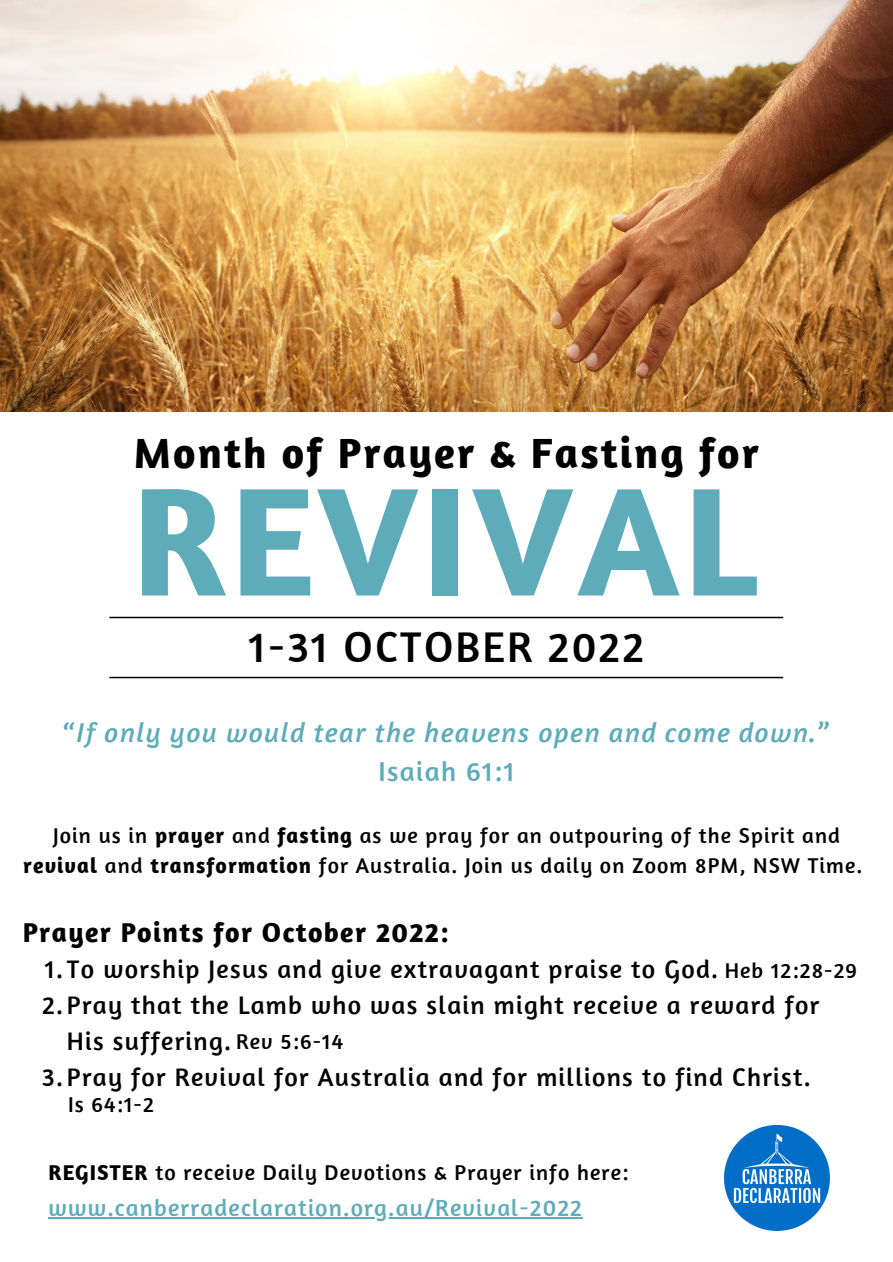
<style>
.page{position:relative;width:893px;height:1262px;background:#fff}
.page>*{position:absolute;margin:0;border:0;box-sizing:border-box;transform-origin:0 0}
.t1{font:700 156.6px "Amaranth";letter-spacing:.03em;color:#5eacba}
.t2{font:44px "Amaranth";letter-spacing:.05em;color:#000}
.t3{font:700 43.2px "Amaranth";letter-spacing:.05em;color:#000}
.t4{font:italic 28px/39px "Amaranth";letter-spacing:.05em;color:#5eacba;text-align:center}
.t5{font:700 28px "Amaranth";letter-spacing:.05em;color:#000}
.t6{font:26px "Amaranth";letter-spacing:.05em;color:#000}
.t7{font:24px "Amaranth";letter-spacing:.05em;color:#5eacba}
.t8{font:22px/30px "Amaranth";letter-spacing:.05em;color:#000;text-align:center}
.s1{font-style:normal}
.s2{font-weight:700}
</style>
<div class="page">
<img style="left:0;top:0;width:892px;height:411px">
<hr style="left:109px;top:677px;width:674px;height:1px;background:#000">
<hr style="left:109px;top:617px;width:674px;height:1px;background:#000">
<img style="left:724px;top:1125px;width:105px;height:105px">
<hr style="left:48px;top:1217px;width:535px;height:1px;background:#5eacba">
<h3 class="t3" style="left:134px;top:426px;width:626px">Month of Prayer &amp; Fasting for</h3>
<h1 class="t1" style="left:132px;top:442px;width:625px">REVIVAL</h1>
<h2 class="t2" style="left:249px;top:619px;width:396px">1-31 OCTOBER 2022</h2>
<p class="t4" style="left:64px;top:711px;width:767px"><span class="s1">“</span>If only you would tear the heavens open and come down.<span class="s1">”<br>Isaiah 61:1</span></p>
<p class="t8" style="left:23px;top:820px;width:840px">Join us in <span class="s2">prayer</span> and <span class="s2">fasting</span> as we pray for an outpouring of the Spirit and <span class="s2">revival</span> and <span class="s2">transformation</span> for Australia. Join us daily on Zoom 8PM, NSW Time.</p>
<p class="t5" style="left:23px;top:914px;width:427px">Prayer Points for October 2022:</p>
<p class="t6" style="left:45px;top:952px;width:675px">1.To worship Jesus and give extravagant praise to God.</p>
<p class="t6" style="left:42px;top:988px;width:778px">2.Pray that the Lamb who was slain might receive a reward for</p>
<p class="t6" style="left:67px;top:1024px;width:166px">His suffering.</p>
<p class="t6" style="left:42px;top:1060px;width:770px">3.Pray for Revival for Australia and for millions to find Christ.</p>
<p class="t8" style="left:724px;top:954px;width:134px">Heb 12:28-29</p>
<p class="t8" style="left:236px;top:1026px;width:109px">Rev 5:6-14</p>
<p class="t8" style="left:68px;top:1089px;width:87px">Is 64:1-2</p>
<p class="t8" style="left:48px;top:1157px;width:581px"><span class="s2">REGISTER</span> to receive Daily Devotions &amp; Prayer info here:</p>
<p class="t7" style="left:48px;top:1192px;width:535px">www.canberradeclaration.org.au/Revival-2022</p>
</div>
